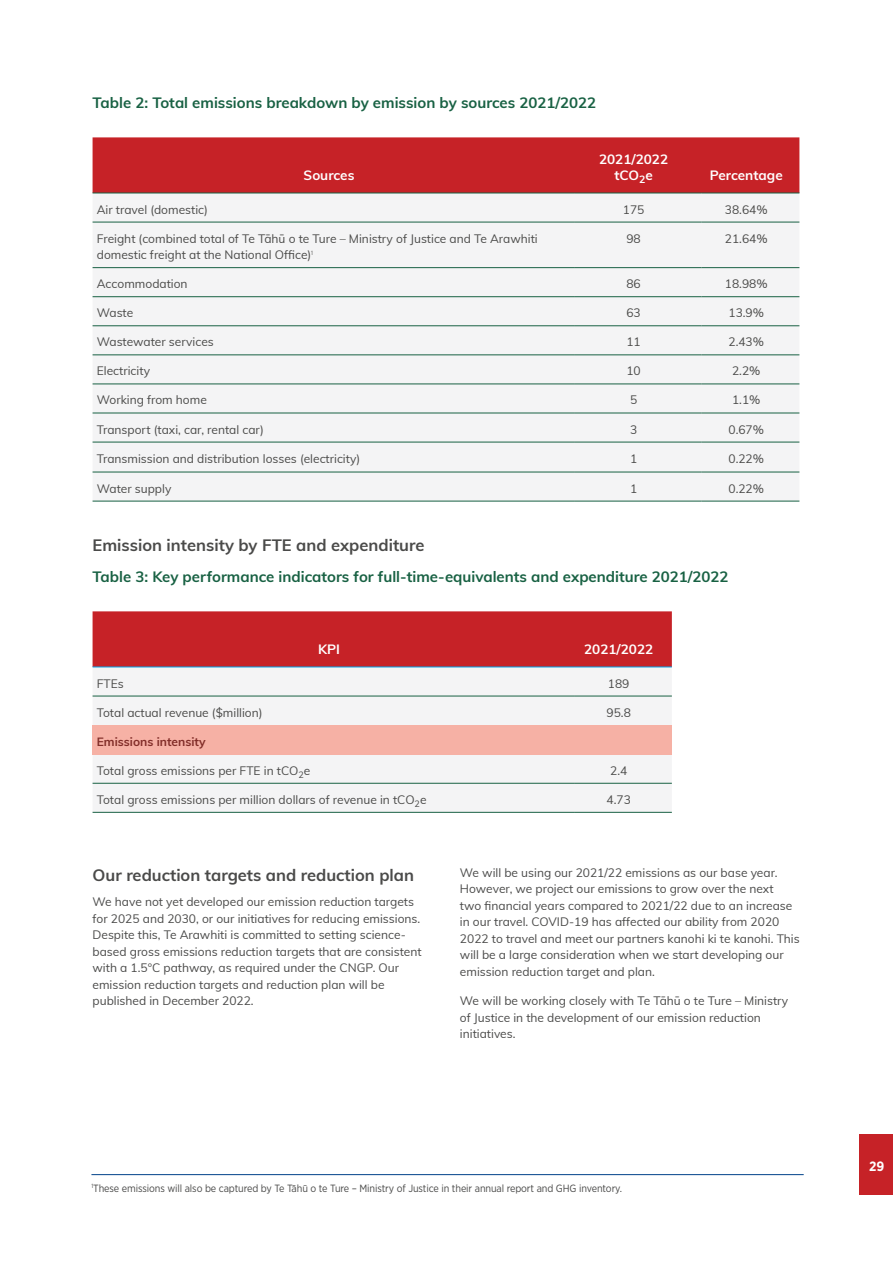
<style>
.page{position:relative;width:893px;height:1263px;background:#fff}
.page>*{position:absolute;margin:0;border:0;box-sizing:border-box;transform-origin:0 0}
.t1{font:700 16.5px "Muli";color:#4a4a49}
.t2{font:700 15px "Muli";color:#186143}
.t3{font:700 13.5px/16.5px "Muli";color:#fff;text-align:center}
.t4{font:700 13.5px "Gotham Narrow";color:#fff}
.t5{font:12px/16.5px "Muli";color:#4a4a49}
.t6{font:700 12px "Muli";color:#822e29}
.t7{font:10.5px "Gotham Narrow";letter-spacing:-.01em;color:#4a4a49}
</style>
<div class="page">
<div style="left:93px;top:137px;width:706px;height:56px;background:#c62227"></div>
<div style="left:93px;top:194px;width:706px;height:307px;background:#f4f4f5"></div>
<hr style="left:93px;top:193px;width:481px;height:1px;background:#186143">
<hr style="left:574px;top:193px;width:128px;height:1px;background:#186143">
<hr style="left:702px;top:193px;width:97px;height:1px;background:#186143">
<hr style="left:93px;top:222px;width:481px;height:1px;background:#186143">
<hr style="left:574px;top:222px;width:128px;height:1px;background:#186143">
<hr style="left:702px;top:222px;width:97px;height:1px;background:#186143">
<hr style="left:93px;top:267px;width:481px;height:1px;background:#186143">
<hr style="left:574px;top:267px;width:128px;height:1px;background:#186143">
<hr style="left:702px;top:267px;width:97px;height:1px;background:#186143">
<hr style="left:93px;top:296px;width:481px;height:1px;background:#186143">
<hr style="left:574px;top:296px;width:128px;height:1px;background:#186143">
<hr style="left:702px;top:296px;width:97px;height:1px;background:#186143">
<hr style="left:93px;top:325px;width:481px;height:1px;background:#186143">
<hr style="left:574px;top:325px;width:128px;height:1px;background:#186143">
<hr style="left:702px;top:325px;width:97px;height:1px;background:#186143">
<hr style="left:93px;top:355px;width:481px;height:1px;background:#186143">
<hr style="left:574px;top:355px;width:128px;height:1px;background:#186143">
<hr style="left:702px;top:355px;width:97px;height:1px;background:#186143">
<hr style="left:93px;top:384px;width:481px;height:1px;background:#186143">
<hr style="left:574px;top:384px;width:128px;height:1px;background:#186143">
<hr style="left:702px;top:384px;width:97px;height:1px;background:#186143">
<hr style="left:93px;top:413px;width:481px;height:1px;background:#186143">
<hr style="left:574px;top:413px;width:128px;height:1px;background:#186143">
<hr style="left:702px;top:413px;width:97px;height:1px;background:#186143">
<hr style="left:93px;top:442px;width:481px;height:1px;background:#186143">
<hr style="left:574px;top:442px;width:128px;height:1px;background:#186143">
<hr style="left:702px;top:442px;width:97px;height:1px;background:#186143">
<hr style="left:93px;top:472px;width:481px;height:1px;background:#186143">
<hr style="left:574px;top:472px;width:128px;height:1px;background:#186143">
<hr style="left:702px;top:472px;width:97px;height:1px;background:#186143">
<hr style="left:93px;top:501px;width:481px;height:1px;background:#186143">
<hr style="left:574px;top:501px;width:128px;height:1px;background:#186143">
<hr style="left:702px;top:501px;width:97px;height:1px;background:#186143">
<div style="left:93px;top:611px;width:579px;height:56px;background:#c62227"></div>
<div style="left:93px;top:668px;width:579px;height:144px;background:#f4f4f5"></div>
<div style="left:93px;top:725px;width:579px;height:29px;background:#f6b1a5"></div>
<hr style="left:574px;top:667px;width:98px;height:1px;background:#009fe3">
<hr style="left:93px;top:667px;width:481px;height:1px;background:#009fe3">
<hr style="left:93px;top:696px;width:481px;height:1px;background:#186143">
<hr style="left:574px;top:696px;width:98px;height:1px;background:#186143">
<hr style="left:93px;top:783px;width:481px;height:1px;background:#186143">
<hr style="left:574px;top:783px;width:98px;height:1px;background:#186143">
<hr style="left:93px;top:812px;width:481px;height:1px;background:#186143">
<hr style="left:574px;top:812px;width:98px;height:1px;background:#186143">
<hr style="left:91px;top:1174px;width:713px;height:1px;background:#004289">
<div style="left:859px;top:1134px;width:34px;height:61px;background:#c62227"></div>
<p class="t2" style="left:93px;top:91px;width:505px">Table 2: Total emissions breakdown by emission by sources 2021/2022</p>
<p class="t3" style="left:304px;top:166px;width:52px">Sources</p>
<p class="t3" style="left:599px;top:150px;width:71px">2021/2022 tCO<sub>2</sub>e</p>
<p class="t3" style="left:710px;top:166px;width:74px">Percentage</p>
<p class="t5" style="left:97px;top:200px;width:113px">Air travel (domestic)</p>
<p class="t5" style="left:623px;top:200px;width:23px">175</p>
<p class="t5" style="left:725px;top:200px;width:44px">38.64%</p>
<p class="t5" style="left:97px;top:229px;width:442px">Freight (combined total of Te Tāhū o te Ture – Ministry of Justice and Te Arawhiti domestic freight at the National Office)<sup>1</sup></p>
<p class="t5" style="left:626px;top:229px;width:16px">98</p>
<p class="t5" style="left:725px;top:229px;width:44px">21.64%</p>
<p class="t5" style="left:97px;top:275px;width:92px">Accommodation</p>
<p class="t5" style="left:626px;top:275px;width:16px">86</p>
<p class="t5" style="left:725px;top:275px;width:44px">18.98%</p>
<p class="t5" style="left:97px;top:304px;width:38px">Waste</p>
<p class="t5" style="left:626px;top:304px;width:16px">63</p>
<p class="t5" style="left:728px;top:304px;width:37px">13.9%</p>
<p class="t5" style="left:97px;top:333px;width:118px">Wastewater services</p>
<p class="t5" style="left:626px;top:333px;width:16px">11</p>
<p class="t5" style="left:728px;top:333px;width:37px">2.43%</p>
<p class="t5" style="left:97px;top:362px;width:55px">Electricity</p>
<p class="t5" style="left:626px;top:362px;width:16px">10</p>
<p class="t5" style="left:732px;top:362px;width:30px">2.2%</p>
<p class="t5" style="left:97px;top:391px;width:112px">Working from home</p>
<p class="t5" style="left:630px;top:391px;width:9px">5</p>
<p class="t5" style="left:732px;top:391px;width:30px">1.1%</p>
<p class="t5" style="left:97px;top:420px;width:169px">Transport (taxi, car, rental car)</p>
<p class="t5" style="left:630px;top:420px;width:9px">3</p>
<p class="t5" style="left:728px;top:420px;width:37px">0.67%</p>
<p class="t5" style="left:97px;top:449px;width:265px">Transmission and distribution losses (electricity)</p>
<p class="t5" style="left:630px;top:449px;width:9px">1</p>
<p class="t5" style="left:728px;top:449px;width:37px">0.22%</p>
<p class="t5" style="left:97px;top:479px;width:76px">Water supply</p>
<p class="t5" style="left:630px;top:479px;width:9px">1</p>
<p class="t5" style="left:728px;top:479px;width:37px">0.22%</p>
<h1 class="t1" style="left:93px;top:533px;width:333px">Emission intensity by FTE and expenditure</h1>
<p class="t2" style="left:93px;top:565px;width:637px">Table 3: Key performance indicators for full-time-equivalents and expenditure 2021/2022</p>
<p class="t3" style="left:318px;top:640px;width:23px">KPI</p>
<p class="t3" style="left:584px;top:640px;width:71px">2021/2022</p>
<p class="t5" style="left:97px;top:674px;width:29px">FTEs</p>
<p class="t5" style="left:608px;top:674px;width:23px">189</p>
<p class="t5" style="left:97px;top:703px;width:167px">Total actual revenue ($million)</p>
<p class="t5" style="left:606px;top:703px;width:26px">95.8</p>
<p class="t6" style="left:97px;top:732px;width:110px">Emissions intensity</p>
<p class="t5" style="left:97px;top:762px;width:215px">Total gross emissions per FTE in tCO<sub>2</sub>e</p>
<p class="t5" style="left:610px;top:762px;width:19px">2.4</p>
<p class="t5" style="left:97px;top:791px;width:331px">Total gross emissions per million dollars of revenue in tCO<sub>2</sub>e</p>
<p class="t5" style="left:606px;top:791px;width:26px">4.73</p>
<h1 class="t1" style="left:93px;top:863px;width:323px">Our reduction targets and reduction plan</h1>
<p class="t5" style="left:93px;top:893px;width:331px">We have not yet developed our emission reduction targets for 2025 and 2030, or our initiatives for reducing emissions.<br>Despite this, Te Arawhiti is committed to setting science&shy;based gross emissions reduction targets that are consistent with a 1.5°C pathway, as required under the CNGP. Our emission reduction targets and reduction plan will be published in December 2022.</p>
<p class="t5" style="left:460px;top:863px;width:341px">We will be using our 2021/22 emissions as our base year.<br>However, we project our emissions to grow over the next<br>two financial years compared to 2021/22 due to an increase in our travel. COVID-19 has affected our ability from 2020<br>2022 to travel and meet our partners kanohi ki te kanohi. This will be a large consideration when we start developing our emission reduction target and plan.</p>
<p class="t5" style="left:460px;top:992px;width:330px">We will be working closely with Te Tāhū o te Ture – Ministry of Justice in the development of our emission reduction initiatives.</p>
<p class="t7" style="left:91px;top:1182px;width:532px"><sup>1</sup>These emissions will also be captured by Te Tāhū o te Ture – Ministry of Justice in their annual report and GHG inventory.</p>
<p class="t4" style="left:869px;top:1158px;width:17px">29</p>
</div>
